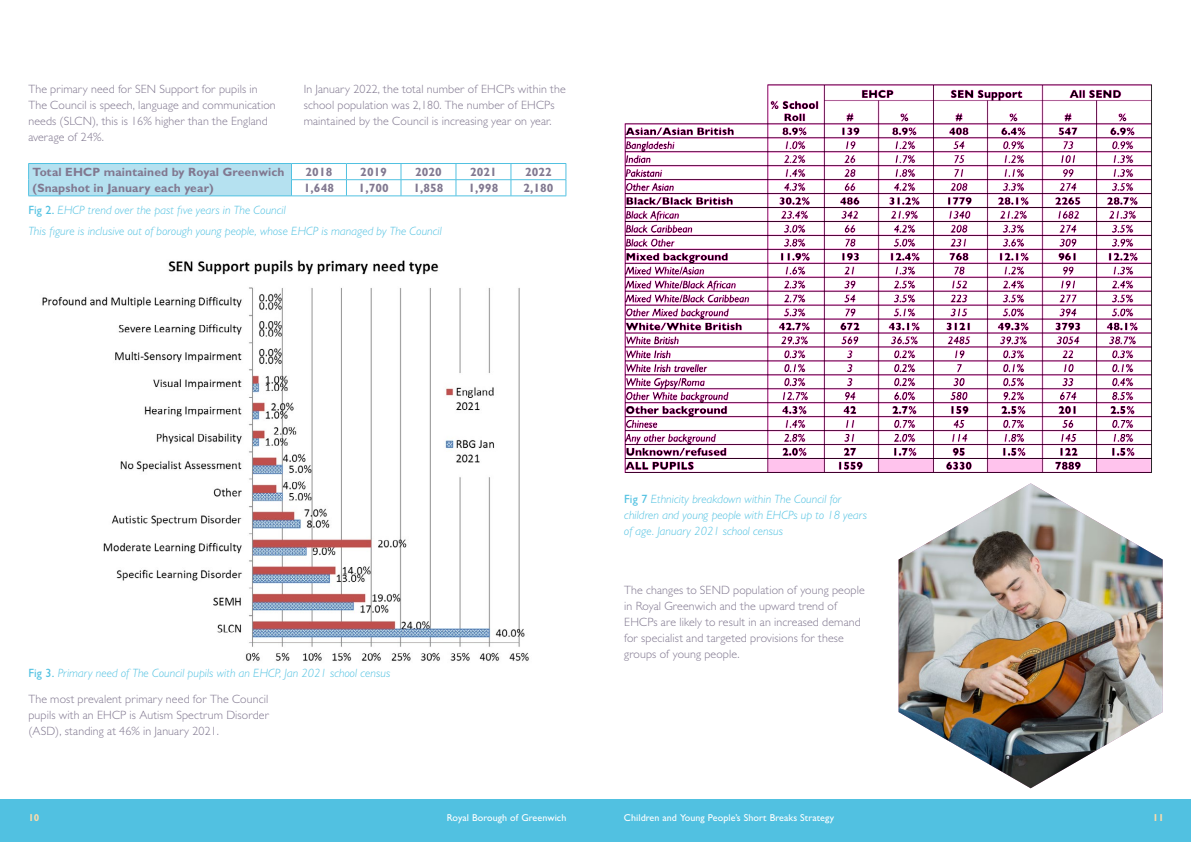
<style>
.page{position:relative;width:1191px;height:842px;background:#fff}
.page>*{position:absolute;margin:0;border:0;box-sizing:border-box;transform-origin:0 0}
.t1{font:300 12px/16px "Gill Sans MT Std";letter-spacing:.01em;color:#817890}
.t2{font:italic 300 12px/16px "Gill Sans MT Std";letter-spacing:.01em;color:#51c1e1}
.t3{font:700 12px/16px "Gill Sans MT Std";letter-spacing:.01em;color:#817890}
.t4{font:500 10px "Gill Sans MT Std";letter-spacing:.01em;color:#fff}
.t5{font:700 10px "Gill Sans MT Std";color:#fbdbab}
.s1{font-weight:500;font-style:normal}
</style>
<div class="page">
<div style="left:0;top:799px;width:1191px;height:43px;background:#51c1e1"></div>
<img style="left:42px;top:260px;width:487px;height:401px">
<svg style="left:624px;top:84px;width:526px;height:389px"></svg>
<img style="left:898px;top:483px;width:264px;height:305px">
<div style="left:29px;top:163px;width:262px;height:33px;background:#b5e1f0"></div>
<hr style="left:28px;top:163px;width:263px;height:1px;background:#51c1e1">
<svg style="left:28px;top:164px;width:1px;height:32px"></svg>
<hr style="left:28px;top:196px;width:263px;height:1px;background:#51c1e1">
<hr style="left:291px;top:163px;width:55px;height:1px;background:#51c1e1">
<hr style="left:346px;top:163px;width:55px;height:1px;background:#51c1e1">
<hr style="left:401px;top:163px;width:55px;height:1px;background:#51c1e1">
<hr style="left:456px;top:163px;width:55px;height:1px;background:#51c1e1">
<hr style="left:511px;top:163px;width:55px;height:1px;background:#51c1e1">
<hr style="left:291px;top:179px;width:55px;height:1px;background:#51c1e1">
<svg style="left:291px;top:164px;width:1px;height:32px"></svg>
<hr style="left:346px;top:179px;width:55px;height:1px;background:#51c1e1">
<svg style="left:346px;top:164px;width:1px;height:32px"></svg>
<hr style="left:401px;top:179px;width:55px;height:1px;background:#51c1e1">
<svg style="left:401px;top:164px;width:1px;height:32px"></svg>
<hr style="left:456px;top:179px;width:55px;height:1px;background:#51c1e1">
<svg style="left:456px;top:164px;width:1px;height:32px"></svg>
<hr style="left:511px;top:179px;width:55px;height:1px;background:#51c1e1">
<svg style="left:511px;top:164px;width:1px;height:32px"></svg>
<svg style="left:565px;top:164px;width:1px;height:32px"></svg>
<hr style="left:291px;top:196px;width:55px;height:1px;background:#51c1e1">
<hr style="left:346px;top:196px;width:55px;height:1px;background:#51c1e1">
<hr style="left:401px;top:196px;width:55px;height:1px;background:#51c1e1">
<hr style="left:456px;top:196px;width:55px;height:1px;background:#51c1e1">
<hr style="left:511px;top:196px;width:55px;height:1px;background:#51c1e1">
<p class="t1" style="left:28px;top:81px;width:249px">The primary need for SEN Support for pupils in The Council is speech, language and communication needs (SLCN), this is 16% higher than the England average of 24%.</p>
<p class="t1" style="left:304px;top:81px;width:264px">In January 2022, the total number of EHCPs within the school population was 2,180. The number of EHCPs maintained by the Council is increasing year on year.</p>
<p class="t3" style="left:33px;top:163px;width:253px">Total EHCP maintained by Royal Greenwich (Snapshot in January each year)</p>
<p class="t3" style="left:305px;top:163px;width:28px">2018</p>
<p class="t3" style="left:360px;top:163px;width:28px">2019</p>
<p class="t3" style="left:415px;top:163px;width:28px">2020</p>
<p class="t3" style="left:470px;top:163px;width:28px">2021</p>
<p class="t3" style="left:525px;top:163px;width:28px">2022</p>
<p class="t3" style="left:304px;top:180px;width:32px">1,648</p>
<p class="t3" style="left:358px;top:180px;width:32px">1,700</p>
<p class="t3" style="left:413px;top:180px;width:32px">1,858</p>
<p class="t3" style="left:468px;top:180px;width:32px">1,998</p>
<p class="t3" style="left:523px;top:180px;width:32px">2,180</p>
<p class="t2" style="left:28px;top:199px;width:415px;line-height:21.7px"><span class="s1">Fig 2.</span> EHCP trend over the past five years in The Council<br>This figure is inclusive out of borough young people, whose EHCP is managed by The Council</p>
<p class="t2" style="left:28px;top:665px;width:363px"><span class="s1">Fig 3.</span> Primary need of The Council pupils with an EHCP, Jan 2021 school census</p>
<p class="t1" style="left:28px;top:690px;width:242px;text-align:justify">The most prevalent primary need for The Council pupils with an EHCP is Autism Spectrum Disorder (ASD), standing at 46% in January 2021.</p>
<p class="t2" style="left:624px;top:490px;width:244px"><span class="s1">Fig 7</span> Ethnicity breakdown within The Council for children and young people with EHCPs up to 18 years of age. January 2021 school census</p>
<p class="t1" style="left:624px;top:582px;width:242px">The changes to SEND population of young people in Royal Greenwich and the upward trend of EHCPs are likely to result in an increased demand for specialist and targeted provisions for these groups of young people.</p>
<p class="t5" style="left:28px;top:812px;width:13px">10</p>
<p class="t4" style="left:447px;top:812px;width:121px">Royal Borough of Greenwich</p>
<p class="t4" style="left:624px;top:812px;width:212px">Children and Young People’s Short Breaks Strategy</p>
<p class="t5" style="left:1152px;top:812px;width:13px">11</p>
</div>
